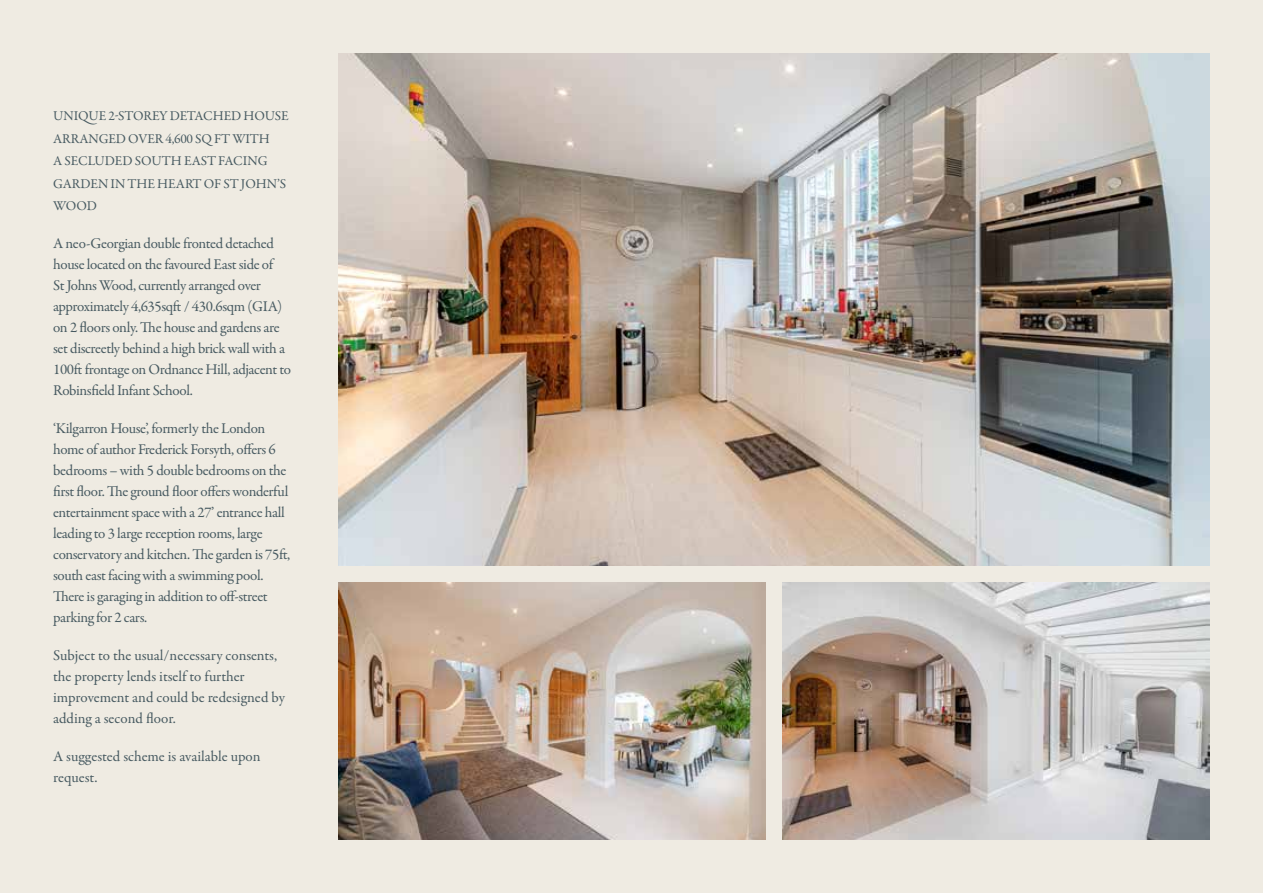
<style>
.page{position:relative;width:1263px;height:893px;background:#efebe2}
.page>*{position:absolute;margin:0;border:0;box-sizing:border-box;transform-origin:0 0}
.t1{font:15px/21px "Garamond Premr Pro";letter-spacing:-.025em;color:#475a61}
.t2{font:15px/21px "Garamond Premr Pro";color:#475a61}
.t3{font:13.5px/22.5px "Garamond Premr Pro";letter-spacing:-.005em;color:#475a61}
.s1{font-family:"Times New Roman";font-size:13.5px}
</style>
<div class="page">
<img style="left:338px;top:53px;width:872px;height:513px">
<img style="left:338px;top:583px;width:427px;height:257px">
<img style="left:782px;top:583px;width:428px;height:257px">
<p class="t3" style="left:53px;top:105px;width:237px">UNIQUE 2-STOREY DETACHED HOUSE<br>ARRANGED OVER 4,600 SQ FT WITH<br>A SECLUDED SOUTH EAST FACING<br>GARDEN IN THE HEART OF ST JOHN’S<br>WOOD</p>
<p class="t1" style="left:53px;top:233px;width:239px">A neo-Georgian double fronted detached house located on the favoured East side of<br>St Johns Wood, currently arranged over approximately 4,635sqft / 430.6sqm (GIA) on 2 floors only. The house and gardens are set discreetly behind a high brick wall with a 100ft frontage on Ordnance Hill, adjacent to Robinsfield Infant School.</p>
<p class="t1" style="left:53px;top:419px;width:239px">‘Kilgarron House’, form<span class="s1">erly</span> the London home of author Frederick Forsyth, offers 6 bedrooms – with 5 double bedrooms on the first floor. The ground floor offers wonderful entertainment space with a 27’ entrance hall leading to 3 large reception rooms, large conservatory and kitchen. The garden is 75ft, south east facing with a swimming pool.<br>There is garaging in addition to off-street parking for 2 cars.</p>
<p class="t2" style="left:53px;top:646px;width:233px">Subject to the usual/necessary consents, the property lends itself to further improvement and could be redesigned by adding a second floor.</p>
<p class="t2" style="left:53px;top:747px;width:209px">A suggested scheme is available upon request.</p>
</div>
